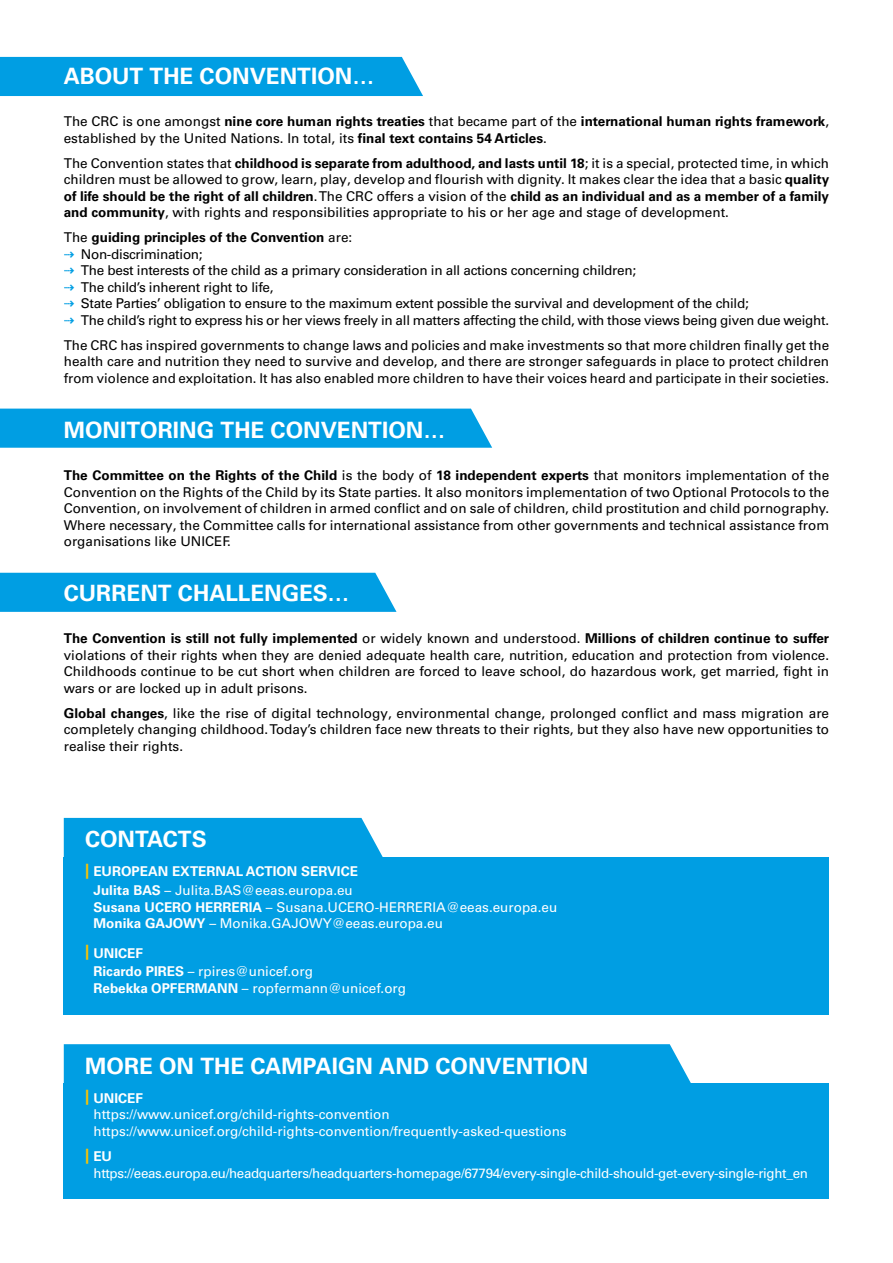
<style>
.page{position:relative;width:893px;height:1263px;background:#fff}
.page>*{position:absolute;margin:0;border:0;box-sizing:border-box;transform-origin:0 0}
.Header_chapeau_01{font:700 22.5px "Univers LT Pro 65";color:#fff}
.Body{font:700 22.5px "Univers LT Pro 65";color:#fff}
.Body-2{font:13.5px/16.5px "Univers LT Pro 55 Roman";letter-spacing:-.02em;color:#000;text-align:justify}
.Body-3{font:13.5px/16.5px "Univers LT Pro 55 Roman";color:#fff}
.Body-4{font:700 13.5px/16.5px "Univers LT Pro 65";color:#000}
.Body-5{font:13.5px "Univers LT Pro 55 Roman";letter-spacing:-.025em;color:#fff}
.Body-6{font:700 13.5px "Univers LT Pro 65";color:#fff}
.s1{font-family:"Univers LT Pro 55 Roman";font-weight:400}
.s2{font-family:"Univers LT Pro 65";font-weight:700}
.s3{font-family:"EC Square Sans Pro";font-weight:700;font-style:italic;color:#009ee3}
.s4{font-size:15px;color:#fdc300}
</style>
<div class="page">
<div style="left:0;top:573px;width:396px;height:39px;background:#009ee3"></div>
<div style="left:0;top:409px;width:492px;height:39px;background:#009ee3"></div>
<div style="left:64px;top:857px;width:765px;height:157px;background:#009ee3"></div>
<div style="left:64px;top:1083px;width:765px;height:116px;background:#009ee3"></div>
<div style="left:64px;top:818px;width:319px;height:39px;background:#009ee3"></div>
<div style="left:64px;top:1044px;width:627px;height:39px;background:#009ee3"></div>
<div style="left:0;top:57px;width:423px;height:39px;background:#009ee3"></div>
<h1 class="Header_chapeau_01" style="left:64px;top:63px;width:312px">ABOUT THE CONVENTION…</h1>
<p class="Body-4" style="left:64px;top:113px;width:767px"><span class="s1">The CRC is one amongst</span> nine core human rights treaties <span class="s1">that became part of the</span> international human rights framework<span class="s1">, established by the United Nations. In total, its</span> final text contains 54 Articles<span class="s1">.</span></p>
<p class="Body-2" style="left:64px;top:155px;width:767px">The Convention states that <span class="s2">childhood is separate from adulthood, and lasts until 18</span>; it is a special, protected time, in which children must be allowed to grow, learn, play, develop and flourish with dignity. It makes clear the idea that a basic <span class="s2">quality of life should be the right of all children</span>. The CRC offers a vision of the <span class="s2">child as an individual and as a member of a family and community</span>, with rights and responsibilities appropriate to his or her age and stage of development.</p>
<p class="Body-4" style="left:64px;top:229px;width:290px"><span class="s1">The</span> guiding principles of the Convention <span class="s1">are:</span></p>
<p class="Body-2" style="left:64px;top:246px;width:140px"><span class="s3">⇢</span> Non-discrimination;</p>
<p class="Body-2" style="left:64px;top:262px;width:574px"><span class="s3">⇢</span> The best interests of the child as a primary consideration in all actions concerning children;</p>
<p class="Body-2" style="left:64px;top:279px;width:211px"><span class="s3">⇢</span> The child’s inherent right to life,</p>
<p class="Body-2" style="left:64px;top:295px;width:687px"><span class="s3">⇢</span> State Parties’ obligation to ensure to the maximum extent possible the survival and development of the child;</p>
<p class="Body-2" style="left:64px;top:312px;width:767px"><span class="s3">⇢</span> The child’s right to express his or her views freely in all matters affecting the child, with those views being given due weight.</p>
<p class="Body-2" style="left:64px;top:337px;width:767px">The CRC has inspired governments to change laws and policies and make investments so that more children finally get the health care and nutrition they need to survive and develop, and there are stronger safeguards in place to protect children from violence and exploitation. It has also enabled more children to have their voices heard and participate in their societies.</p>
<h1 class="Header_chapeau_01" style="left:64px;top:417px;width:383px">MONITORING THE CONVENTION…</h1>
<p class="Body-2" style="left:64px;top:467px;width:767px"><span class="s2">The Committee on the Rights of the Child</span> is the body of <span class="s2">18 independent experts</span> that monitors implementation of the Convention on the Rights of the Child by its State parties. It also monitors implementation of two Optional Protocols to the Convention, on involvement of children in armed conflict and on sale of children, child prostitution and child pornography.<br>Where necessary, the Committee calls for international assistance from other governments and technical assistance from organisations like UNICEF.</p>
<h1 class="Header_chapeau_01" style="left:64px;top:580px;width:287px">CURRENT CHALLENGES…</h1>
<p class="Body-2" style="left:64px;top:630px;width:767px"><span class="s2">The Convention is still not fully implemented</span> or widely known and understood. <span class="s2">Millions of children continue to suffer </span>violations of their rights when they are denied adequate health care, nutrition, education and protection from violence.<br>Childhoods continue to be cut short when children are forced to leave school, do hazardous work, get married, fight in wars or are locked up in adult prisons.</p>
<p class="Body-2" style="left:64px;top:705px;width:767px"><span class="s2">Global changes</span>, like the rise of digital technology, environmental change, prolonged conflict and mass migration are completely changing childhood. Today’s children face new threats to their rights, but they also have new opportunities to realise their rights.</p>
<p class="Body" style="left:85px;top:826px;width:123px">CONTACTS</p>
<p class="Body-6" style="left:85px;top:863px;width:274px"><span class="s4">|</span> EUROPEAN EXTERNAL ACTION SERVICE</p>
<p class="Body-3" style="left:94px;top:882px;width:465px"><span class="s2">Julita BAS</span> – Julita.BAS@eeas.europa.eu<br><span class="s2">Susana UCERO HERRERIA</span> – Susana.UCERO-HERRERIA@eeas.europa.eu<br><span class="s2">Monika GAJOWY</span> – Monika.GAJOWY@eeas.europa.eu</p>
<p class="Body-6" style="left:85px;top:945px;width:59px"><span class="s4">|</span> UNICEF</p>
<p class="Body-3" style="left:94px;top:963px;width:314px"><span class="s2">Ricardo PIRES</span> – rpires@unicef.org<br><span class="s2">Rebekka OPFERMANN</span> – ropfermann@unicef.org</p>
<p class="Body" style="left:85px;top:1052px;width:505px">MORE ON THE CAMPAIGN AND CONVENTION</p>
<p class="Body-6" style="left:85px;top:1090px;width:59px"><span class="s4">|</span> UNICEF</p>
<p class="Body-3" style="left:94px;top:1106px;width:475px">https://www.unicef.org/child-rights-convention https://www.unicef.org/child-rights-convention/frequently-asked-questions</p>
<p class="Body-6" style="left:85px;top:1148px;width:29px"><span class="s4">|</span> EU</p>
<p class="Body-5" style="left:94px;top:1165px;width:716px">https://eeas.europa.eu/headquarters/headquarters-homepage/67794/every-single-child-should-get-every-single-right_en</p>
</div>
